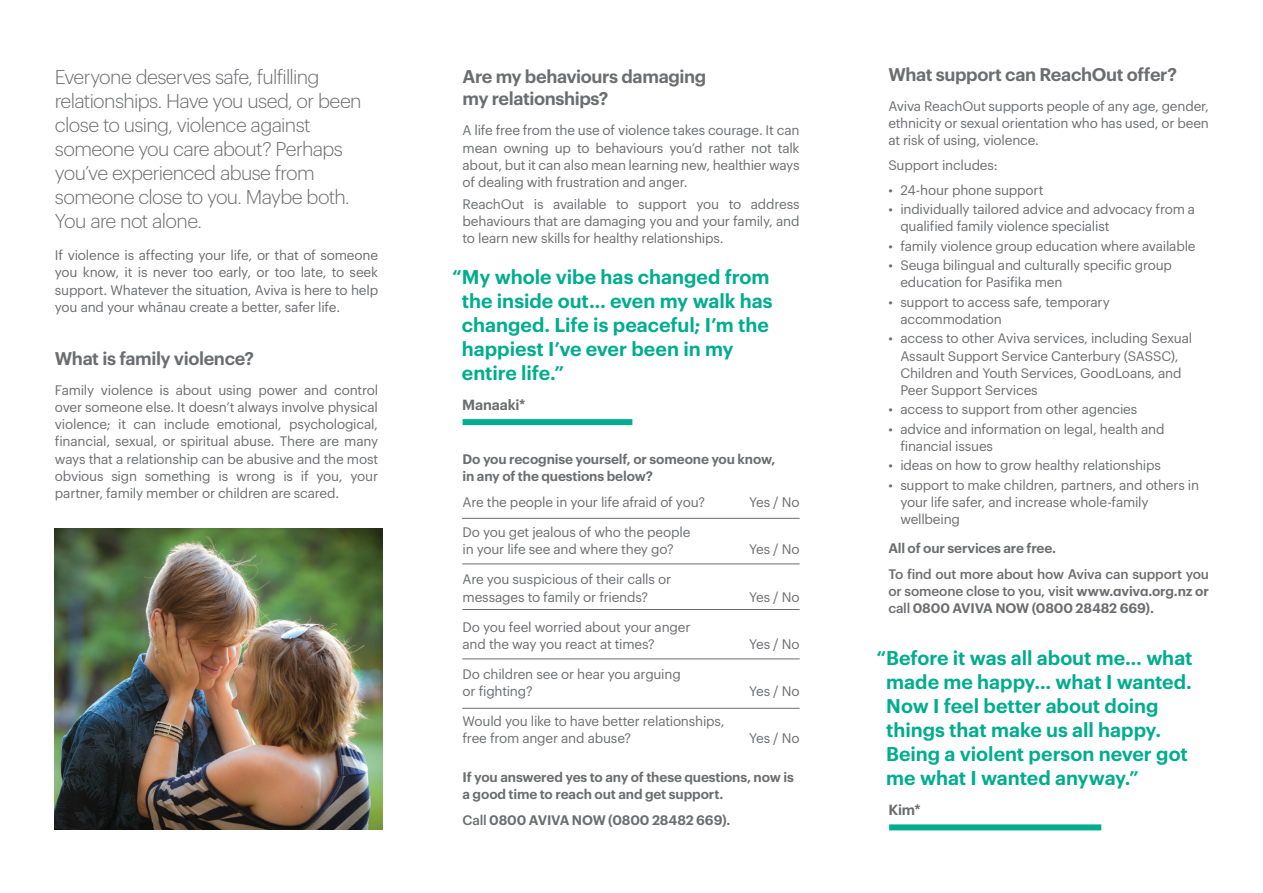
<style>
.page{position:relative;width:1263px;height:893px;background:#fff}
.page>*{position:absolute;margin:0;border:0;box-sizing:border-box;transform-origin:0 0}
.t1{font:600 19.5px/24px "Graphik";color:#00ad8e}
.t2{font:300 19.5px/24px "Graphik";letter-spacing:-.03em;color:#6c6d70}
.t3{font:600 18px/22.5px "Graphik";letter-spacing:-.02em;color:#6c6d70}
.t4{font:600 14.4px "Graphik";letter-spacing:-.015em;color:#6c6d70}
.t5{font:13.5px/17.2px "Graphik";letter-spacing:-.015em;color:#6c6d70}
.t6{font:600 13.5px/17.2px "Graphik";letter-spacing:-.01em;color:#6c6d70}
.t7{font:500 13.5px/16.8px "Graphik";letter-spacing:-.015em;color:#6c6d70;text-align:justify}
.s1{font-weight:500}
.s2{font-weight:600}
</style>
<div class="page">
<img style="left:55px;top:528px;width:328px;height:301px">
<hr style="left:462px;top:518px;width:338px;height:1px;background:#6c6d70">
<hr style="left:462px;top:564px;width:338px;height:1px;background:#6c6d70">
<hr style="left:463px;top:609px;width:337px;height:1px;background:#6c6d70">
<hr style="left:462px;top:659px;width:338px;height:1px;background:#6c6d70">
<hr style="left:462px;top:708px;width:338px;height:1px;background:#6c6d70">
<div style="left:463px;top:419px;width:169px;height:6px;background:#00ad8e"></div>
<div style="left:889px;top:824px;width:212px;height:6px;background:#00ad8e"></div>
<p class="t2" style="left:55px;top:63px;width:308px">Everyone deserves safe, fulfilling relationships. Have you used, or been close to using, violence against someone you care about? Perhaps you’ve experienced abuse from someone close to you. Maybe both.<br>You are not alone.</p>
<p class="t5" style="left:55px;top:245px;width:325px;text-align:justify">If violence is affecting your life, or that of someone you know, it is never too early, or too late, to seek support. Whatever the situation, Aviva is here to help you and your whānau create a better, safer life.</p>
<p class="t3" style="left:55px;top:345px;width:200px">What is family violence?</p>
<p class="t5" style="left:55px;top:380px;width:325px;text-align:justify">Family violence is about using power and control over someone else. It doesn’t always involve physical violence; it can include emotional, psychological, financial, sexual, or spiritual abuse. There are many ways that a relationship can be abusive and the most obvious sign something is wrong is if you, your partner, family member or children are scared.</p>
<p class="t3" style="left:463px;top:63px;width:245px">Are my behaviours damaging my relationships?</p>
<p class="t5" style="left:463px;top:121px;width:338px;text-align:justify">A life free from the use of violence takes courage. It can mean owning up to behaviours you’d rather not talk about, but it can also mean learning new, healthier ways of dealing with frustration and anger.</p>
<p class="t5" style="left:463px;top:194px;width:339px;text-align:justify">ReachOut is available to support you to address behaviours that are damaging you and your family, and to learn new skills for healthy relationships.</p>
<p class="t1" style="left:462px;top:263px;width:312px;text-indent:-10px">“My whole vibe has changed from the inside out… even my walk has changed. Life is peaceful; I’m the happiest I’ve ever been in my entire life.”</p>
<p class="t4" style="left:462px;top:394px;width:65px">Manaaki*</p>
<p class="t6" style="left:463px;top:449px;width:314px">Do you recognise yourself, or someone you know, in any of the questions below?</p>
<p class="t5" style="left:463px;top:492px;width:244px">Are the people in your life afraid of you?</p>
<p class="t5" style="left:749px;top:492px;width:52px">Yes / No</p>
<p class="t5" style="left:463px;top:522px;width:229px">Do you get jealous of who the people in your life see and where they go?</p>
<p class="t5" style="left:749px;top:540px;width:52px">Yes / No</p>
<p class="t5" style="left:463px;top:570px;width:210px">Are you suspicious of their calls or messages to family or friends?</p>
<p class="t5" style="left:463px;top:617px;width:229px">Do you feel worried about your anger and the way you react at times?</p>
<p class="t5" style="left:463px;top:664px;width:220px">Do children see or hear you arguing or fighting?</p>
<p class="t5" style="left:749px;top:587px;width:52px">Yes / No</p>
<p class="t5" style="left:749px;top:634px;width:52px">Yes / No</p>
<p class="t5" style="left:749px;top:681px;width:52px">Yes / No</p>
<p class="t5" style="left:463px;top:711px;width:264px">Would you like to have better relationships, free from anger and abuse?</p>
<p class="t5" style="left:749px;top:729px;width:52px">Yes / No</p>
<p class="t6" style="left:463px;top:767px;width:333px">If you answered yes to any of these questions, now is a good time to reach out and get support.</p>
<p class="t6" style="left:463px;top:810px;width:269px"><span class="s1">Call</span> 0800 AVIVA NOW (0800 28482 669).</p>
<p class="t3" style="left:888px;top:62px;width:290px">What support can ReachOut offer?</p>
<p class="t5" style="left:888px;top:96px;width:322px;text-align:justify">Aviva ReachOut supports people of any age, gender, ethnicity or sexual orientation who has used, or been at risk of using, violence.</p>
<p class="t5" style="left:888px;top:155px;width:111px">Support includes:</p>
<p class="t5" style="left:888px;top:180px;width:157px">• 24-hour phone support</p>
<p class="t5" style="left:900px;top:199px;width:296px;text-indent:-12px">• individually tailored advice and advocacy from a qualified family violence specialist</p>
<p class="t5" style="left:888px;top:236px;width:309px">• family violence group education where available</p>
<p class="t5" style="left:900px;top:255px;width:273px;text-indent:-12px">• Seuga bilingual and culturally specific group education for Pasifika men</p>
<p class="t5" style="left:900px;top:292px;width:211px;text-indent:-12px">• support to access safe, temporary accommodation</p>
<p class="t5" style="left:900px;top:329px;width:293px;text-indent:-12px">• access to other Aviva services, including Sexual Assault Support Service Canterbury (SASSC), Children and Youth Services, GoodLoans, and Peer Support Services</p>
<p class="t5" style="left:888px;top:400px;width:250px">• access to support from other agencies</p>
<p class="t5" style="left:900px;top:419px;width:266px;text-indent:-12px">• advice and information on legal, health and financial issues</p>
<p class="t5" style="left:888px;top:456px;width:274px">• ideas on how to grow healthy relationships</p>
<p class="t5" style="left:900px;top:475px;width:300px;text-indent:-12px">• support to make children, partners, and others in your life safer, and increase whole-family wellbeing</p>
<p class="t6" style="left:888px;top:539px;width:169px">All of our services are free.</p>
<p class="t7" style="left:888px;top:564px;width:322px">To find out more about how Aviva can support you or someone close to you, visit <span class="s2">www.aviva.org.nz or </span>call <span class="s2">0800 AVIVA NOW (0800 28482 669).</span></p>
<p class="t1" style="left:886px;top:644px;width:308px;text-indent:-10px">“Before it was all about me… what made me happy… what I wanted.<br>Now I feel better about doing things that make us all happy.<br>Being a violent person never got me what I wanted anyway.”</p>
<p class="t4" style="left:888px;top:799px;width:34px">Kim*</p>
</div>
